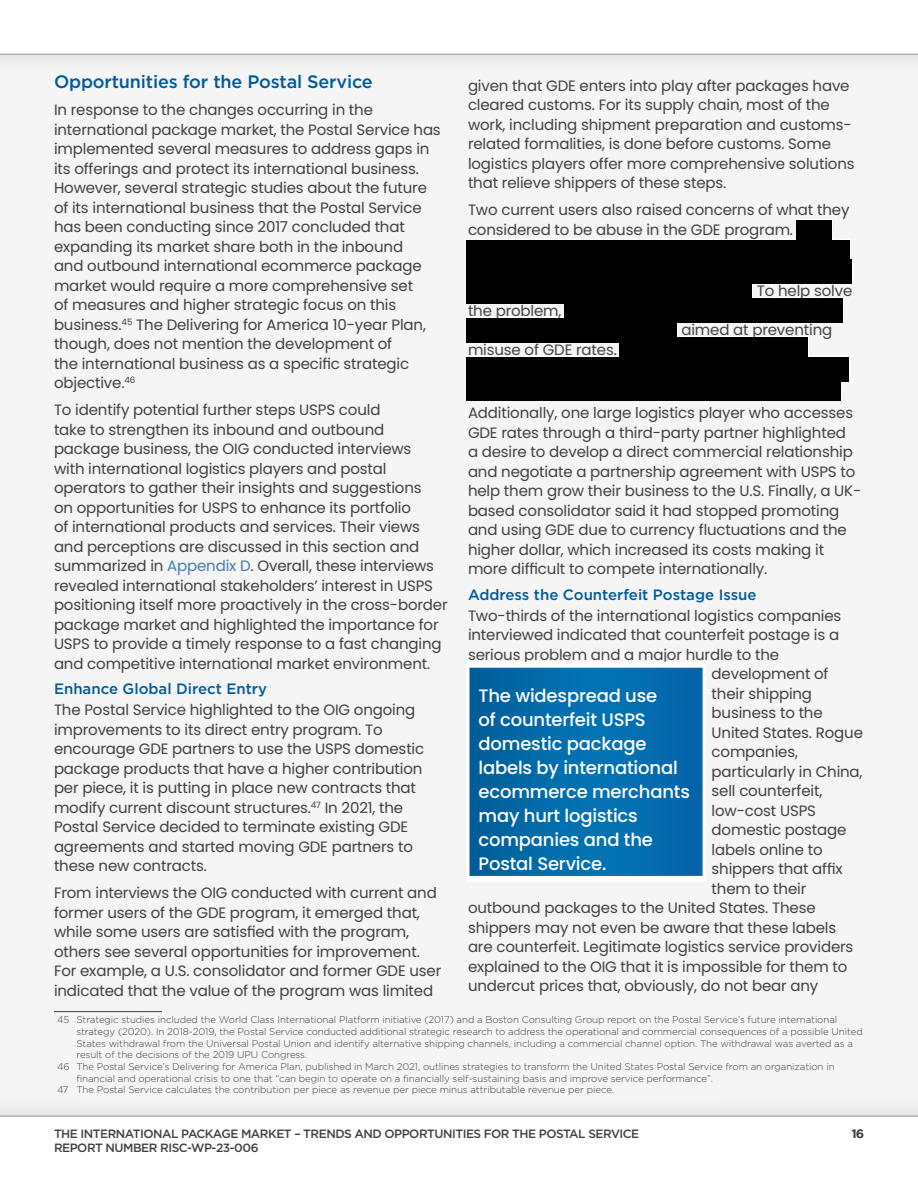
<style>
.page{position:relative;width:918px;height:1188px;background:#fff}
.page>*{position:absolute;margin:0;border:0;box-sizing:border-box;transform-origin:0 0}
.t1{font:500 18px/24px "Poppins";letter-spacing:-.01em;color:#fff}
.t2{font:500 18px "Gotham";letter-spacing:-.01em;color:#005a9c}
.t3{font:15px/19.5px "Poppins";letter-spacing:-.01em;color:#414042}
.t4{font:500 15px "Gotham";color:#005a9c}
.t5{font:500 12px "Gotham";letter-spacing:-.04em;color:#414042}
.t6{font:300 9.75px "Gotham";letter-spacing:-.01em;color:#414042}
.s1{color:#477ab2}
</style>
<div class="page">
<div style="left:0;top:0;width:918px;height:75px;background:#eee"></div>
<div style="left:0;top:0;width:918px;height:54px;background:#fff"></div>
<svg style="left:0;top:1098px;width:918px;height:18px;fill:#efefef"></svg>
<svg style="left:0;top:1116px;width:918px;height:1px"></svg>
<hr style="left:54px;top:1011px;width:108px;height:1px;background:#3e3e3e">
<div style="left:468px;top:665px;width:236px;height:214px;background:linear-gradient(to right,#0066a1,#0870b4)"></div>
<svg style="left:468px;top:668px;width:2px;height:208px"></svg>
<hr style="left:703px;top:662px;width:3px;height:220px;background:#fff">
<div style="left:466px;top:662px;width:240px;height:6px;background:#fff"></div>
<div style="left:466px;top:876px;width:240px;height:6px;background:#fff"></div>
<div style="left:797px;top:220px;width:35px;height:25px;background:#000"></div>
<div style="left:466px;top:240px;width:384px;height:24px;background:#000"></div>
<div style="left:466px;top:259px;width:386px;height:25px;background:#000"></div>
<div style="left:466px;top:279px;width:286px;height:24px;background:#000"></div>
<div style="left:564px;top:298px;width:278px;height:25px;background:#000"></div>
<div style="left:466px;top:318px;width:211px;height:24px;background:#000"></div>
<div style="left:620px;top:337px;width:188px;height:25px;background:#000"></div>
<div style="left:466px;top:357px;width:383px;height:24px;background:#000"></div>
<div style="left:466px;top:376px;width:375px;height:25px;background:#000"></div>
<p class="t2" style="left:54px;top:72px;width:320px">Opportunities for the Postal Service</p>
<p class="t3" style="left:54px;top:100px;width:388px">In response to the changes occurring in the international package market, the Postal Service has implemented several measures to address gaps in its offerings and protect its international business.<br>However, several strategic studies about the future of its international business that the Postal Service has been conducting since 2017 concluded that expanding its market share both in the inbound<br>and outbound international ecommerce package market would require a more comprehensive set<br>of measures and higher strategic focus on this business.<sup>45</sup> The Delivering for America 10-year Plan, though, does not mention the development of<br>the international business as a specific strategic objective.<sup>46</sup></p>
<p class="t3" style="left:54px;top:400px;width:395px">To identify potential further steps USPS could<br>take to strengthen its inbound and outbound package business, the OIG conducted interviews<br>with international logistics players and postal operators to gather their insights and suggestions<br>on opportunities for USPS to enhance its portfolio<br>of international products and services. Their views and perceptions are discussed in this section and summarized in <span class="s1">Appendix D</span>. Overall, these interviews revealed international stakeholders’ interest in USPS positioning itself more proactively in the cross-border package market and highlighted the importance for USPS to provide a timely response to a fast changing and competitive international market environment.</p>
<p class="t4" style="left:54px;top:680px;width:215px">Enhance Global Direct Entry</p>
<p class="t3" style="left:54px;top:700px;width:372px">The Postal Service highlighted to the OIG ongoing improvements to its direct entry program. To encourage GDE partners to use the USPS domestic package products that have a higher contribution per piece, it is putting in place new contracts that modify current discount structures.<sup>47</sup> In 2021, the Postal Service decided to terminate existing GDE agreements and started moving GDE partners to these new contracts.</p>
<p class="t3" style="left:54px;top:883px;width:389px">From interviews the OIG conducted with current and former users of the GDE program, it emerged that, while some users are satisfied with the program, others see several opportunities for improvement.<br>For example, a U.S. consolidator and former GDE user indicated that the value of the program was limited</p>
<p class="t6" style="left:57px;top:1015px;width:782px">45 Strategic studies included the World Class International Platform initiative (2017) and a Boston Consulting Group report on the Postal Service’s future international</p>
<p class="t6" style="left:76px;top:1026px;width:788px">strategy (2020). In 2018-2019, the Postal Service conducted additional strategic research to address the operational and commercial consequences of a possible United</p>
<p class="t6" style="left:76px;top:1038px;width:778px">States withdrawal from the Universal Postal Union and identify alternative shipping channels, including a commercial channel option. The withdrawal was averted as a</p>
<p class="t6" style="left:76px;top:1050px;width:232px">result of the decisions of the 2019 UPU Congress.</p>
<p class="t6" style="left:57px;top:1061px;width:779px">46 The Postal Service’s Delivering for America Plan, published in March 2021, outlines strategies to transform the United States Postal Service from an organization in</p>
<p class="t6" style="left:76px;top:1073px;width:638px">financial and operational crisis to one that “can begin to operate on a financially self-sustaining basis and improve service performance”.</p>
<p class="t6" style="left:57px;top:1085px;width:559px">47 The Postal Service calculates the contribution per piece as revenue per piece minus attributable revenue per piece.</p>
<p class="t3" style="left:468px;top:76px;width:388px">given that GDE enters into play after packages have cleared customs. For its supply chain, most of the work, including shipment preparation and customs&shy;related formalities, is done before customs. Some logistics players offer more comprehensive solutions that relieve shippers of these steps.</p>
<p class="t3" style="left:468px;top:200px;width:383px">Two current users also raised concerns of what they considered to be abuse in the GDE program.</p>
<p class="t3" style="left:757px;top:281px;width:97px">To help solve</p>
<p class="t3" style="left:468px;top:301px;width:95px">the problem,</p>
<p class="t3" style="left:681px;top:320px;width:152px">aimed at preventing</p>
<p class="t3" style="left:468px;top:340px;width:150px">misuse of GDE rates.</p>
<p class="t3" style="left:468px;top:403px;width:395px">Additionally, one large logistics player who accesses GDE rates through a third-party partner highlighted<br>a desire to develop a direct commercial relationship and negotiate a partnership agreement with USPS to help them grow their business to the U.S. Finally, a UK&shy;based consolidator said it had stopped promoting and using GDE due to currency fluctuations and the higher dollar, which increased its costs making it more difficult to compete internationally.</p>
<p class="t4" style="left:468px;top:586px;width:290px">Address the Counterfeit Postage Issue</p>
<p class="t3" style="left:468px;top:606px;width:375px">Two-thirds of the international logistics companies</p>
<p class="t3" style="left:468px;top:625px;width:373px">interviewed indicated that counterfeit postage is a</p>
<p class="t3" style="left:468px;top:645px;width:313px">serious problem and a major hurdle to the</p>
<p class="t3" style="left:712px;top:664px;width:118px">development of</p>
<p class="t3" style="left:712px;top:684px;width:102px">their shipping</p>
<p class="t3" style="left:712px;top:703px;width:113px">business to the</p>
<p class="t3" style="left:712px;top:723px;width:153px">United States. Rogue</p>
<p class="t3" style="left:712px;top:742px;width:88px">companies,</p>
<p class="t3" style="left:712px;top:762px;width:153px">particularly in China,</p>
<p class="t3" style="left:712px;top:781px;width:112px">sell counterfeit,</p>
<p class="t3" style="left:712px;top:801px;width:106px">low-cost USPS</p>
<p class="t3" style="left:712px;top:820px;width:136px">domestic postage</p>
<p class="t3" style="left:712px;top:840px;width:113px">labels online to</p>
<p class="t3" style="left:712px;top:859px;width:133px">shippers that affix</p>
<p class="t3" style="left:712px;top:879px;width:96px">them to their</p>
<p class="t3" style="left:468px;top:898px;width:349px">outbound packages to the United States. These</p>
<p class="t3" style="left:468px;top:918px;width:370px">shippers may not even be aware that these labels</p>
<p class="t3" style="left:468px;top:937px;width:387px">are counterfeit. Legitimate logistics service providers</p>
<p class="t3" style="left:468px;top:957px;width:381px">explained to the OIG that it is impossible for them to</p>
<p class="t3" style="left:468px;top:976px;width:352px">undercut prices that, obviously, do not bear any</p>
<p class="t1" style="left:478px;top:684px;width:213px">The widespread use<br>of counterfeit USPS domestic package labels by international ecommerce merchants may hurt logistics companies and the<br>Postal Service.</p>
<p class="t5" style="left:54px;top:1127px;width:587px">THE INTERNATIONAL PACKAGE MARKET – TRENDS AND OPPORTUNITIES FOR THE POSTAL SERVICE</p>
<p class="t5" style="left:852px;top:1127px;width:14px">16</p>
<p class="t5" style="left:54px;top:1141px;width:206px">REPORT NUMBER RISC-WP-23-006</p>
</div>
